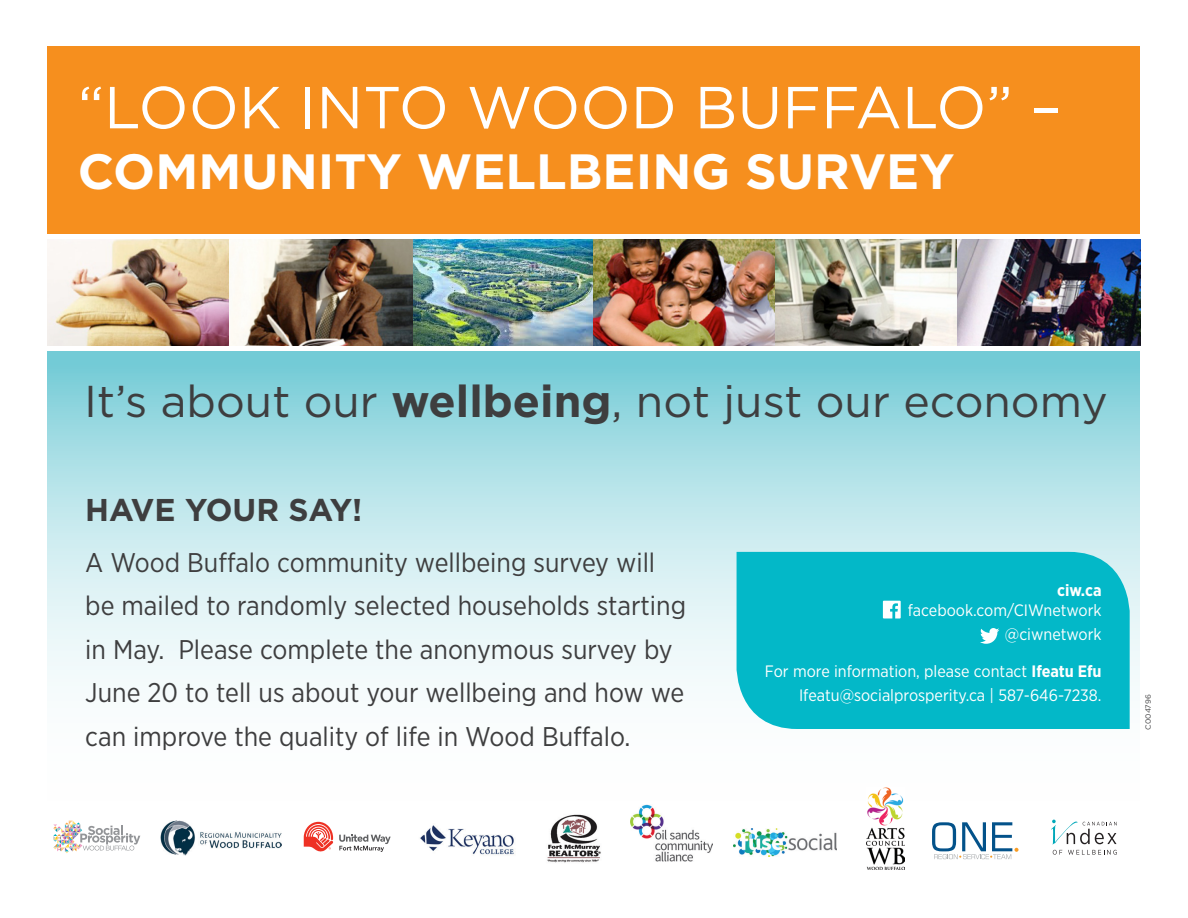
<style>
.page{position:relative;width:1188px;height:918px;background:#fff}
.page>*{position:absolute;margin:0;border:0;box-sizing:border-box;transform-origin:0 0}
.t1{font:59.1px "Gotham";color:#fff}
.t2{font:700 49.5px "Gotham";color:#fff}
.t3{font:44.55px "Gotham";color:#3e3e3f}
.t4{font:700 31.5px "Gotham";letter-spacing:-.01em;color:#3e3e3f}
.t5{font:27px/43.5px "Gotham Narrow";color:#3e3e3f}
.t6{font:16.5px/24px "Gotham Narrow";color:#fff;text-align:right}
.t7{font:700 16.5px "Gotham Narrow";color:#fff}
.t8{font:7.5px "Gotham";color:#3e3e3f}
.s1{font-weight:700}
</style>
<div class="page">
<svg style="left:48px;top:351px;width:1092px;height:495px"></svg>
<svg style="left:1051px;top:820px;width:66px;height:35px"></svg>
<img style="left:866px;top:788px;width:38px;height:82px">
<img style="left:734px;top:828px;width:103px;height:29px">
<img style="left:417px;top:823px;width:102px;height:32px">
<div style="left:294px;top:807px;width:115px;height:61px;background:#fff"></div>
<svg style="left:304px;top:822px;width:29px;height:30px"></svg>
<svg style="left:339px;top:835px;width:52px;height:17px"></svg>
<svg style="left:53px;top:821px;width:87px;height:32px"></svg>
<img style="left:161px;top:820px;width:120px;height:36px">
<img style="left:631px;top:805px;width:82px;height:57px">
<img style="left:544px;top:811px;width:60px;height:52px">
<div style="left:48px;top:46px;width:1092px;height:188px;background:#f68f1e"></div>
<div style="left:737px;top:552px;width:393px;height:177px;background:#03b8c8"></div>
<svg style="left:883px;top:601px;width:18px;height:18px"></svg>
<svg style="left:980px;top:628px;width:19px;height:16px"></svg>
<svg style="left:932px;top:822px;width:87px;height:37px"></svg>
<img style="left:47px;top:240px;width:182px;height:105px">
<img style="left:412px;top:240px;width:182px;height:105px">
<img style="left:229px;top:240px;width:183px;height:105px">
<img style="left:594px;top:240px;width:181px;height:105px">
<img style="left:775px;top:240px;width:183px;height:105px">
<img style="left:958px;top:240px;width:182px;height:105px">
<p class="t1" style="left:78px;top:70px;width:986px">“LOOK INTO WOOD BUFFALO” –</p>
<p class="t2" style="left:78px;top:139px;width:878px">COMMUNITY WELLBEING SURVEY</p>
<p class="t3" style="left:84px;top:373px;width:1025px">It’s about our <span class="s1">wellbeing</span>, not just our economy</p>
<p class="t4" style="left:85px;top:489px;width:279px">HAVE YOUR SAY!</p>
<p class="t5" style="left:85px;top:540px;width:602px">A Wood Buffalo community wellbeing survey will be mailed to randomly selected households starting in May. Please complete the anonymous survey by June 20 to tell us about your wellbeing and how we can improve the quality of life in Wood Buffalo.</p>
<p class="t7" style="left:1057px;top:580px;width:46px">ciw.ca</p>
<p class="t6" style="left:908px;top:598px;width:195px">facebook.com/CIWnetwork</p>
<p class="t6" style="left:1005px;top:622px;width:98px">@ciwnetwork</p>
<p class="t6" style="left:765px;top:659px;width:338px">For more information, please contact <span class="s1">Ifeatu Efu<br></span>Ifeatu@socialprosperity.ca | 587-646-7238.</p>
<p class="t8" style="left:1143px;top:730px;width:37px;rotate:-90deg">C004796</p>
</div>
